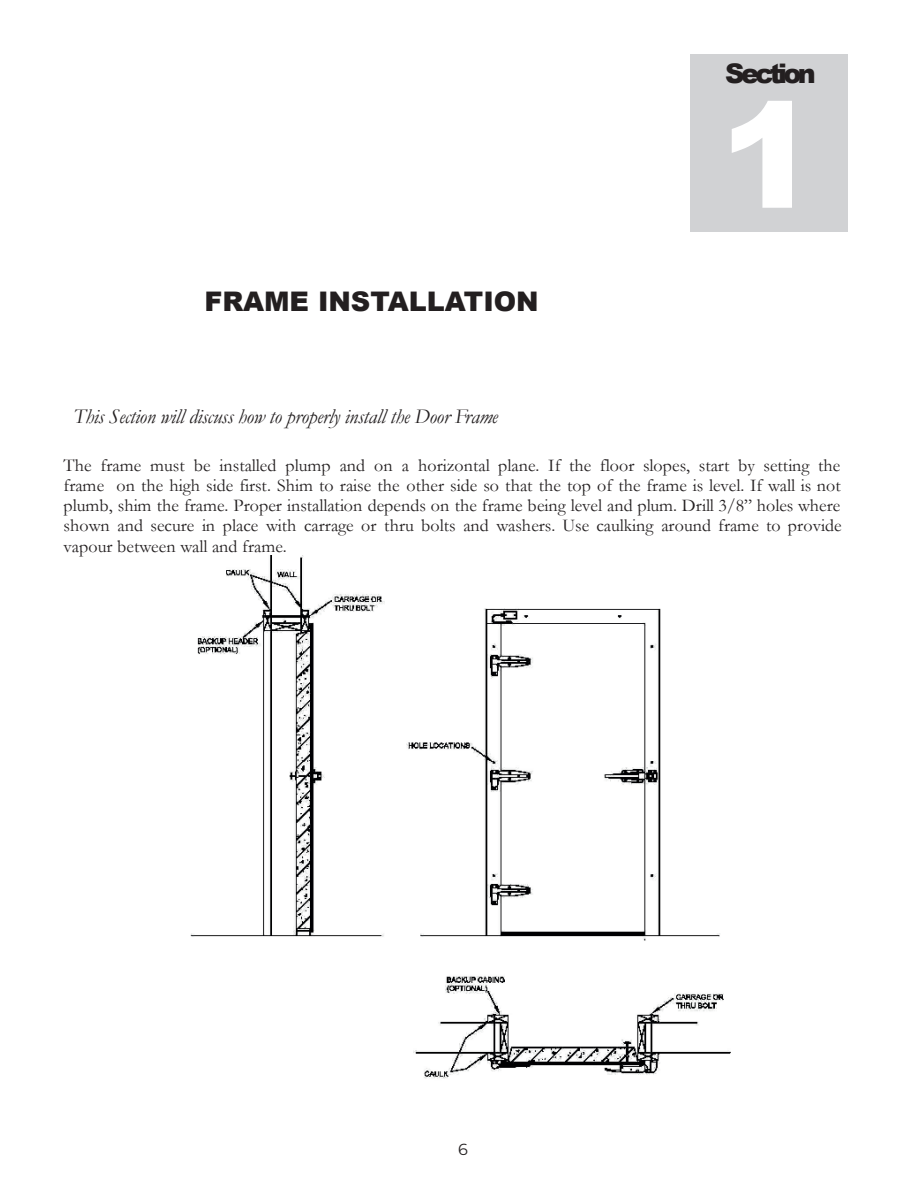
<style>
.page{position:relative;width:918px;height:1188px;background:#fff}
.page>*{position:absolute;margin:0;border:0;box-sizing:border-box;transform-origin:0 0}
.t1{font:900 146.85px "Arial";color:#fff}
.t2{font:900 27px "Arial";letter-spacing:-.005em;color:#231f20}
.t3{font:900 27px "Arial";letter-spacing:-.135em;color:#231f20}
.t4{font:italic 20.85px "Garamond";letter-spacing:-.01em;color:#231f20}
.t5{font:18px/20.1px "Garamond";color:#231f20;text-align:justify}
.t6{font:16.05px "Montserrat";color:#231f20}
</style>
<div class="page">
<img style="left:190px;top:555px;width:541px;height:524px">
<div style="left:690px;top:54px;width:158px;height:36px;background:#d1d2d4"></div>
<div style="left:690px;top:90px;width:158px;height:141px;background:#d1d2d4"></div>
<h2 class="t2" style="left:204px;top:286px;width:336px">FRAME INSTALLATION</h2>
<h2 class="t3" style="left:725px;top:58px;width:92px">Section</h2>
<h1 class="t1" style="left:720px;top:71px;width:99px">1</h1>
<p class="t4" style="left:74px;top:402px;width:426px">This Section will discuss how to properly install the Door Frame</p>
<p class="t5" style="left:64px;top:457px;width:779px">The frame must be installed plump and on a horizontal plane. If the floor slopes, start by setting the frame on the high side first. Shim to raise the other side so that the top of the frame is level. If wall is not plumb, shim the frame. Proper installation depends on the frame being level and plum. Drill 3/8” holes where shown and secure in place with carrage or thru bolts and washers. Use caulking around frame to provide vapour between wall and frame.</p>
<p class="t6" style="left:458px;top:1142px;width:11px">6</p>
</div>
